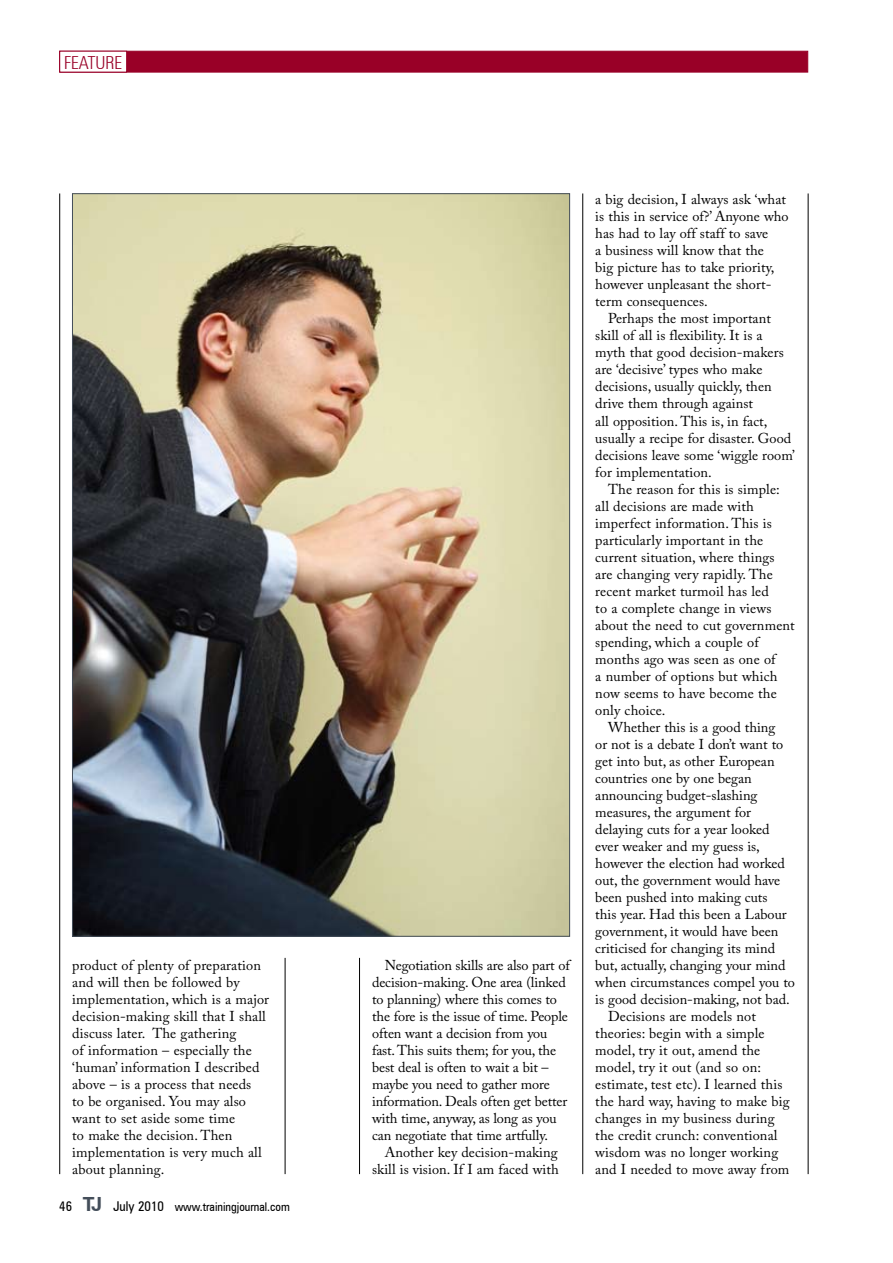
<style>
.page{position:relative;width:893px;height:1263px;background:#fff}
.page>*{position:absolute;margin:0;border:0;box-sizing:border-box;transform-origin:0 0}
.t1{font:300 condensed 18px "Zurich BT";color:#990027}
.t2{font:14.25px/17px "Adobe Caslon Pro";letter-spacing:.005em;color:#000}
.t3{font:condensed 12px "Zurich BT";color:#000}
.s1{font-size:13.5px}
.s2{font-weight:700;font-stretch:normal;font-size:19.5px;color:#444e5a}
</style>
<div class="page">
<hr style="left:582px;top:193px;width:1px;height:981px;background:#000">
<hr style="left:808px;top:193px;width:1px;height:981px;background:#000">
<hr style="left:59px;top:193px;width:1px;height:981px;background:#000">
<div style="left:60px;top:51px;width:748px;height:21px;background:#990027;border:1px solid #990027"></div>
<div style="left:60px;top:51px;width:67px;height:21px;background:#fff"></div>
<hr style="left:359px;top:958px;width:1px;height:216px;background:#000">
<hr style="left:285px;top:958px;width:1px;height:216px;background:#000">
<img style="left:74px;top:195px;width:494px;height:739px">
<p class="t1" style="left:64px;top:51px;width:60px">FEATURE</p>
<p class="t2" style="left:72px;top:956px;width:198px">product of plenty of preparation and will then be followed by implementation, which is a major decision-making skill that I shall discuss later. The gathering<br>of information – especially the ‘human’ information I described above – is a process that needs<br>to be organised. You may also want to set aside some time<br>to make the decision. Then implementation is very much all about planning.</p>
<p class="t2" style="left:372px;top:956px;width:199px;text-indent:13px">Negotiation skills are also part of decision-making. One area (linked to planning) where this comes to the fore is the issue of time. People often want a decision from you fast. This suits them; for you, the best deal is often to wait a bit – maybe you need to gather more information. Deals often get better with time, anyway, as long as you can negotiate that time artfully.</p>
<p class="t2" style="left:372px;top:1143px;width:188px;text-align:right">Another key decision-making skill is vision. If I am faced with</p>
<p class="t3" style="left:59px;top:1199px;width:232px"><span class="s1">46</span> <span class="s2">TJ</span> <span class="s1">July 2010</span> www.trainingjournal.com</p>
<p class="t2" style="left:595px;top:191px;width:195px">a big decision, I always ask ‘what is this in service of?’ Anyone who has had to lay off staff to save<br>a business will know that the<br>big picture has to take priority, however unpleasant the short&shy;term consequences.</p>
<p class="t2" style="left:595px;top:310px;width:201px;text-indent:13px">Perhaps the most important skill of all is flexibility. It is a myth that good decision-makers are ‘decisive’ types who make decisions, usually quickly, then drive them through against<br>all opposition. This is, in fact, usually a recipe for disaster. Good decisions leave some ‘wiggle room’ for implementation.</p>
<p class="t2" style="left:595px;top:480px;width:201px;text-indent:13px">The reason for this is simple: all decisions are made with imperfect information. This is particularly important in the current situation, where things are changing very rapidly. The recent market turmoil has led<br>to a complete change in views about the need to cut government spending, which a couple of months ago was seen as one of<br>a number of options but which now seems to have become the only choice.</p>
<p class="t2" style="left:608px;top:718px;width:169px">Whether this is a good thing</p>
<p class="t2" style="left:595px;top:735px;width:190px">or not is a debate I don’t want to</p>
<p class="t2" style="left:595px;top:752px;width:181px">get into but, as other European</p>
<p class="t2" style="left:595px;top:769px;width:158px">countries one by one began</p>
<p class="t2" style="left:595px;top:786px;width:164px">announcing budget-slashing</p>
<p class="t2" style="left:595px;top:803px;width:157px">measures, the argument for</p>
<p class="t2" style="left:595px;top:820px;width:176px">delaying cuts for a year looked</p>
<p class="t2" style="left:595px;top:837px;width:166px">ever weaker and my guess is,</p>
<p class="t2" style="left:595px;top:854px;width:191px">however the election had worked</p>
<p class="t2" style="left:595px;top:871px;width:187px">out, the government would have</p>
<p class="t2" style="left:595px;top:888px;width:174px">been pushed into making cuts</p>
<p class="t2" style="left:595px;top:905px;width:193px">this year. Had this been a Labour</p>
<p class="t2" style="left:595px;top:922px;width:185px">government, it would have been</p>
<p class="t2" style="left:595px;top:940px;width:181px">criticised for changing its mind</p>
<p class="t2" style="left:595px;top:957px;width:192px">but, actually, changing your mind</p>
<p class="t2" style="left:595px;top:974px;width:201px">when circumstances compel you to</p>
<p class="t2" style="left:595px;top:991px;width:196px">is good decision-making, not bad.</p>
<p class="t2" style="left:608px;top:1008px;width:149px">Decisions are models not</p>
<p class="t2" style="left:595px;top:1025px;width:171px">theories: begin with a simple</p>
<p class="t2" style="left:595px;top:1042px;width:166px">model, try it out, amend the</p>
<p class="t2" style="left:595px;top:1059px;width:167px">model, try it out (and so on:</p>
<p class="t2" style="left:595px;top:1076px;width:189px">estimate, test etc). I learned this</p>
<p class="t2" style="left:595px;top:1093px;width:196px">the hard way, having to make big</p>
<p class="t2" style="left:595px;top:1110px;width:181px">changes in my business during</p>
<p class="t2" style="left:595px;top:1127px;width:184px">the credit crunch: conventional</p>
<p class="t2" style="left:595px;top:1144px;width:184px">wisdom was no longer working</p>
<p class="t2" style="left:595px;top:1161px;width:196px">and I needed to move away from</p>
</div>
